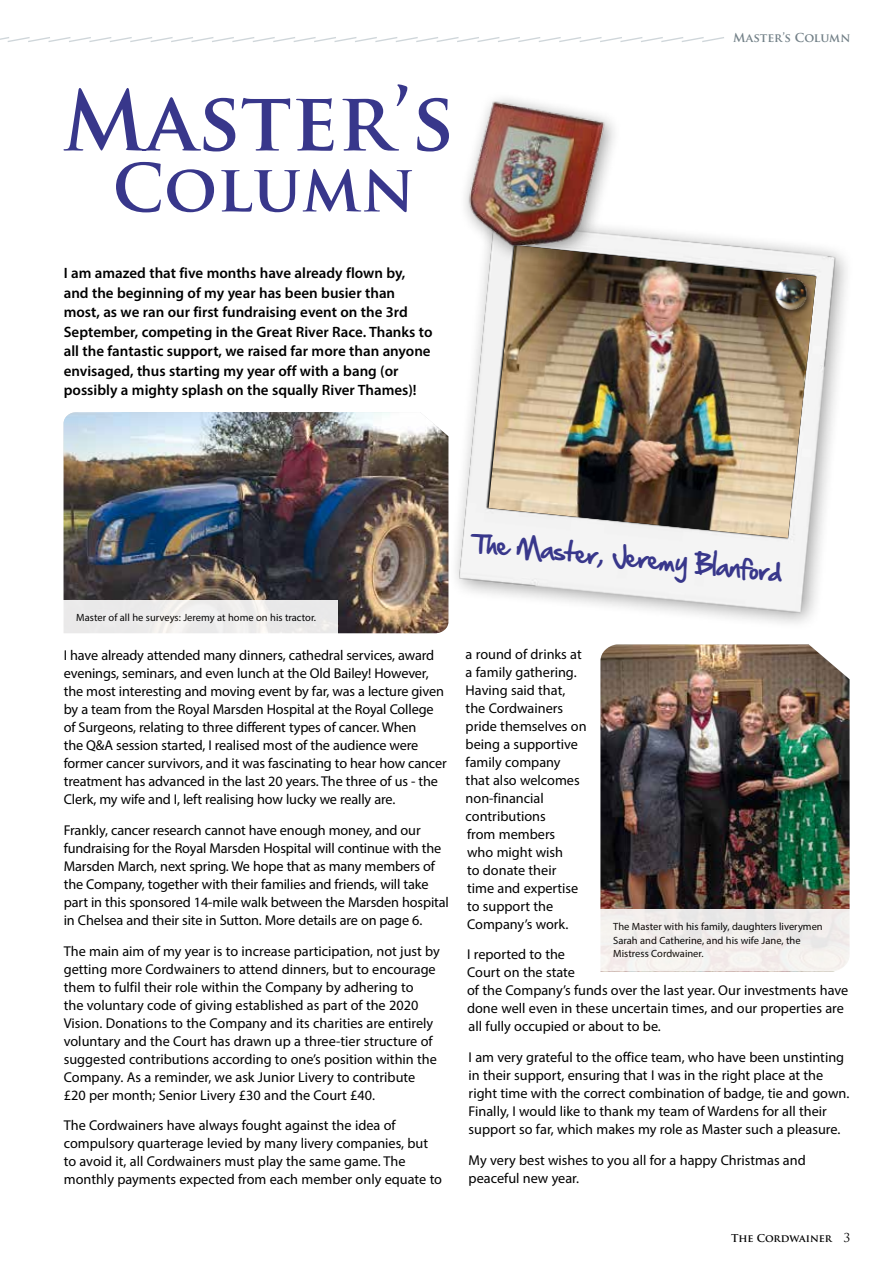
<style>
.page{position:relative;width:893px;height:1263px;background:#fff}
.page>*{position:absolute;margin:0;border:0;box-sizing:border-box;transform-origin:0 0}
.t1{font:23.1px "Hand Of Sean";color:#38378b}
.t2{font:600 15px/19.5px "Myriad Pro";color:#000}
.t3{font:14.25px/18px "Myriad Pro";color:#000}
.t4{font:700 12px "Trajan Pro";letter-spacing:-.005em;color:#728087}
.t5{font:10.5px/13.5px "Myriad Pro";color:#000}
.t6{font:700 10.5px "Trajan Pro";color:#000}
.s1{font-weight:400;font-size:12px}
</style>
<div class="page">
<svg style="left:0;top:37px;width:724px;height:5px"></svg>
<svg style="left:116px;top:162px;width:296px;height:50px"></svg>
<svg style="left:64px;top:84px;width:385px;height:67px"></svg>
<img style="left:414px;top:229px;width:433px;height:405px">
<img style="left:488px;top:245px;width:328px;height:293px">
<div style="left:773px;top:277px;width:40px;height:39px;background:#000;opacity:.5"></div>
<img style="left:773px;top:276px;width:35px;height:35px">
<div style="left:459px;top:91px;width:163px;height:174px;background:#000;opacity:.4"></div>
<img style="left:465px;top:96px;width:143px;height:160px">
<img style="left:64px;top:412px;width:384px;height:221px">
<img style="left:600px;top:644px;width:249px;height:265px">
<div style="left:64px;top:600px;width:274px;height:33px;background:#ebeaea"></div>
<div style="left:600px;top:909px;width:250px;height:62px;background:#f2eeec"></div>
<p class="t4" style="left:733px;top:30px;width:119px">Master’s Column</p>
<p class="t2" style="left:64px;top:263px;width:370px">I am amazed that five months have already flown by, and the beginning of my year has been busier than most, as we ran our first fundraising event on the 3rd September, competing in the Great River Race. Thanks to all the fantastic support, we raised far more than anyone envisaged, thus starting my year off with a bang (or possibly a mighty splash on the squally River Thames)!</p>
<p class="t5" style="left:76px;top:610px;width:241px">Master of all he surveys: Jeremy at home on his tractor.</p>
<p class="t3" style="left:64px;top:646px;width:384px">I have already attended many dinners, cathedral services, award evenings, seminars, and even lunch at the Old Bailey! However, the most interesting and moving event by far, was a lecture given by a team from the Royal Marsden Hospital at the Royal College of Surgeons, relating to three different types of cancer. When<br>the Q&amp;A session started, I realised most of the audience were former cancer survivors, and it was fascinating to hear how cancer treatment has advanced in the last 20 years. The three of us - the Clerk, my wife and I, left realising how lucky we really are.</p>
<p class="t3" style="left:64px;top:821px;width:387px">Frankly, cancer research cannot have enough money, and our fundraising for the Royal Marsden Hospital will continue with the Marsden March, next spring. We hope that as many members of the Company, together with their families and friends, will take part in this sponsored 14-mile walk between the Marsden hospital in Chelsea and their site in Sutton. More details are on page 6.</p>
<p class="t3" style="left:64px;top:941px;width:378px">The main aim of my year is to increase participation, not just by getting more Cordwainers to attend dinners, but to encourage them to fulfil their role within the Company by adhering to<br>the voluntary code of giving established as part of the 2020<br>Vision. Donations to the Company and its charities are entirely voluntary and the Court has drawn up a three-tier structure of suggested contributions according to one’s position within the Company. As a reminder, we ask Junior Livery to contribute £20 per month; Senior Livery £30 and the Court £40.</p>
<p class="t3" style="left:64px;top:1116px;width:380px">The Cordwainers have always fought against the idea of compulsory quarterage levied by many livery companies, but to avoid it, all Cordwainers must play the same game. The monthly payments expected from each member only equate to</p>
<h1 class="t1" style="left:475px;top:520px;width:312px;rotate:6deg">The Master, Jeremy Blanford</h1>
<p class="t3" style="left:466px;top:644px;width:122px">a round of drinks at a family gathering.<br>Having said that, the Cordwainers pride themselves on being a supportive family company that also welcomes non-financial contributions<br>from members<br>who might wish<br>to donate their<br>time and expertise to support the<br>Company’s work.</p>
<p class="t3" style="left:467px;top:945px;width:383px">I reported to the<br>Court on the state<br>of the Company’s funds over the last year. Our investments have done well even in these uncertain times, and our properties are all fully occupied or about to be.</p>
<p class="t3" style="left:469px;top:1048px;width:382px">I am very grateful to the office team, who have been unstinting in their support, ensuring that I was in the right place at the right time with the correct combination of badge, tie and gown.<br>Finally, I would like to thank my team of Wardens for all their support so far, which makes my role as Master such a pleasure.</p>
<p class="t3" style="left:469px;top:1151px;width:339px">My very best wishes to you all for a happy Christmas and peaceful new year.</p>
<p class="t5" style="left:613px;top:920px;width:211px">The Master with his family, daughters liverymen<br>Sarah and Catherine, and his wife Jane, the<br>Mistress Cordwainer.</p>
<p class="t6" style="left:731px;top:1231px;width:121px">The Cordwainer <span class="s1">3</span></p>
</div>
